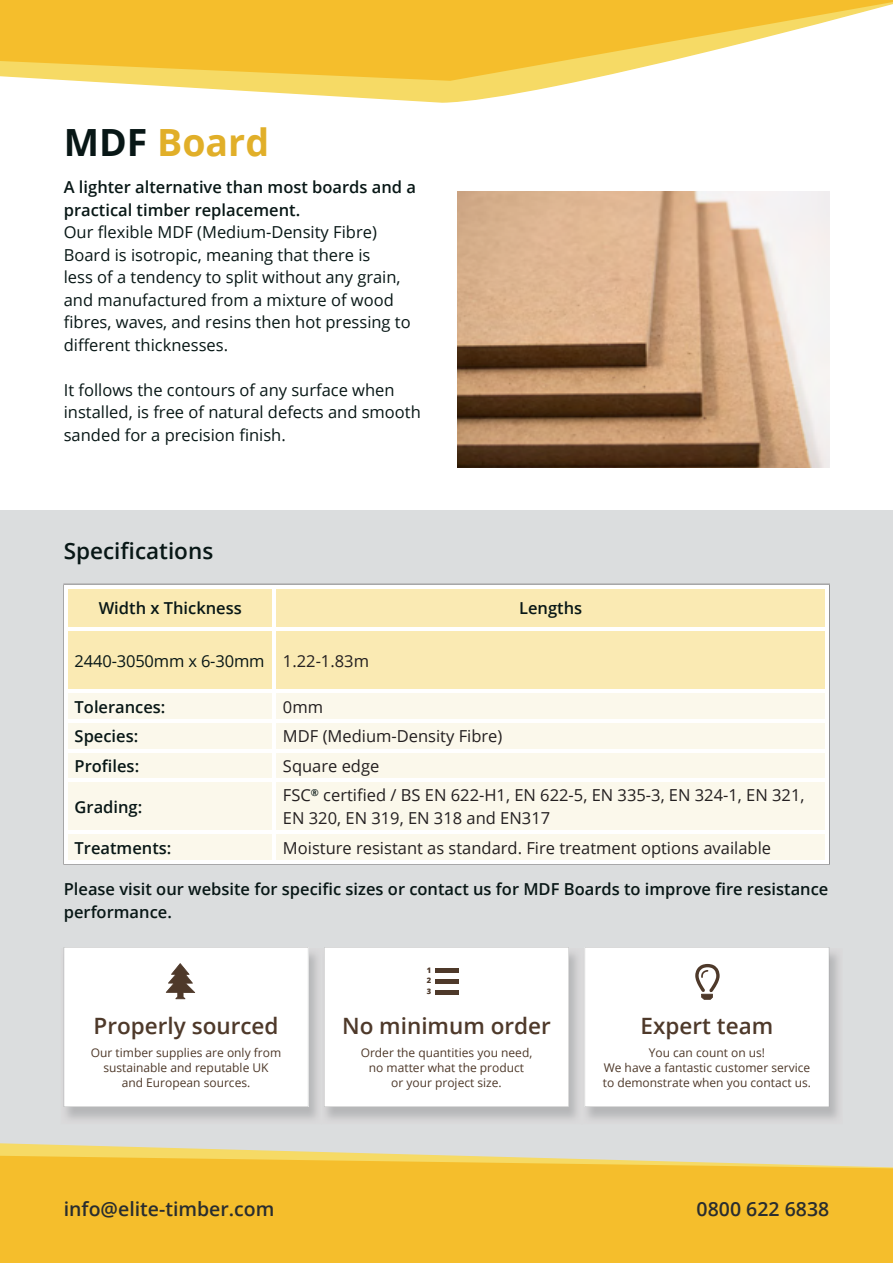
<style>
.page{position:relative;width:893px;height:1263px;background:#fff}
.page>*{position:absolute;margin:0;border:0;box-sizing:border-box;transform-origin:0 0}
.t1{font:700 37.5px "Open Sans";color:#e1af29}
.t2{font:600 22.5px "Open Sans";color:#4e392a}
.t3{font:600 22.5px "Open Sans";color:#081716}
.t4{font:600 19.5px "Open Sans";color:#292d2f}
.t5{font:16.5px/22.5px "Open Sans";color:#081716}
.t6{font:600 16.5px/22.5px "Open Sans";color:#081716}
.t7{font:16.5px/22.5px "Open Sans";color:#231f20}
.t8{font:12px/15px "Open Sans";color:#4e392a;text-align:center}
.t9{font:800 7.65px/10.1px "Open Sans";color:#4e392a;text-align:justify}
.s1{color:#081716}
.s2{color:#231f20}
</style>
<div class="page">
<div style="left:0;top:510px;width:893px;height:753px;background:#dbddde"></div>
<img style="left:457px;top:191px;width:372px;height:277px">
<div style="left:68px;top:588px;width:757px;height:101px;background:#faeab3"></div>
<div style="left:68px;top:693px;width:757px;height:167px;background:#fbf8eb"></div>
<hr style="left:64px;top:585px;width:210px;height:3px;background:#fff">
<hr style="left:64px;top:588px;width:4px;height:41px;background:#fff">
<hr style="left:274px;top:585px;width:555px;height:3px;background:#fff">
<hr style="left:825px;top:588px;width:4px;height:41px;background:#fff">
<hr style="left:64px;top:629px;width:4px;height:62px;background:#fff">
<hr style="left:825px;top:629px;width:4px;height:62px;background:#fff">
<hr style="left:64px;top:691px;width:4px;height:30px;background:#fff">
<hr style="left:825px;top:691px;width:4px;height:30px;background:#fff">
<hr style="left:64px;top:721px;width:4px;height:30px;background:#fff">
<hr style="left:825px;top:721px;width:4px;height:30px;background:#fff">
<hr style="left:64px;top:751px;width:4px;height:29px;background:#fff">
<hr style="left:825px;top:751px;width:4px;height:29px;background:#fff">
<hr style="left:64px;top:780px;width:4px;height:50px;background:#fff">
<hr style="left:825px;top:780px;width:4px;height:50px;background:#fff">
<hr style="left:64px;top:830px;width:210px;height:4px;background:#fff">
<hr style="left:64px;top:834px;width:4px;height:26px;background:#fff">
<hr style="left:274px;top:830px;width:555px;height:4px;background:#fff">
<hr style="left:825px;top:834px;width:4px;height:26px;background:#fff">
<hr style="left:64px;top:860px;width:210px;height:4px;background:#fff">
<hr style="left:274px;top:860px;width:555px;height:4px;background:#fff">
<hr style="left:273px;top:588px;width:3px;height:39px;background:#fff">
<hr style="left:68px;top:627px;width:206px;height:4px;background:#fff">
<hr style="left:274px;top:627px;width:551px;height:4px;background:#fff">
<hr style="left:273px;top:631px;width:3px;height:58px;background:#fff">
<hr style="left:68px;top:689px;width:206px;height:4px;background:#fff">
<hr style="left:274px;top:689px;width:551px;height:4px;background:#fff">
<hr style="left:273px;top:693px;width:3px;height:26px;background:#fff">
<hr style="left:68px;top:719px;width:206px;height:4px;background:#fff">
<hr style="left:274px;top:719px;width:551px;height:4px;background:#fff">
<hr style="left:273px;top:723px;width:3px;height:26px;background:#fff">
<hr style="left:68px;top:749px;width:206px;height:3px;background:#fff">
<hr style="left:274px;top:749px;width:551px;height:3px;background:#fff">
<hr style="left:273px;top:752px;width:3px;height:26px;background:#fff">
<hr style="left:68px;top:778px;width:206px;height:4px;background:#fff">
<hr style="left:274px;top:778px;width:551px;height:4px;background:#fff">
<hr style="left:273px;top:782px;width:3px;height:48px;background:#fff">
<hr style="left:273px;top:834px;width:3px;height:26px;background:#fff">
<div style="left:324px;top:947px;width:245px;height:160px;background:#fff"></div>
<hr style="left:435px;top:968px;width:24px;height:4px;background:#4e392a">
<hr style="left:435px;top:979px;width:24px;height:4px;background:#4e392a">
<hr style="left:435px;top:990px;width:24px;height:4px;background:#4e392a">
<div style="left:64px;top:947px;width:244px;height:160px;background:#fff"></div>
<div style="left:585px;top:947px;width:244px;height:160px;background:#fff"></div>
<svg style="left:0;top:1146px;width:893px;height:117px;background:#f2c23d"></svg>
<svg style="left:80px;top:81px;width:500px;height:22px"></svg>
<svg style="left:0;top:0;width:893px;height:81px;fill:#f5be2c"></svg>
<h1 class="t1" style="left:64px;top:116px;width:207px"><span class="s1">MDF</span> Board</h1>
<p class="t6" style="left:64px;top:176px;width:354px">A lighter alternative than most boards and a practical timber replacement.</p>
<p class="t5" style="left:64px;top:221px;width:348px">Our flexible MDF (Medium-Density Fibre)<br>Board is isotropic, meaning that there is<br>less of a tendency to split without any grain, and manufactured from a mixture of wood fibres, waves, and resins then hot pressing to different thicknesses.</p>
<p class="t5" style="left:64px;top:378px;width:359px">It follows the contours of any surface when installed, is free of natural defects and smooth sanded for a precision finish.</p>
<h2 class="t3" style="left:64px;top:536px;width:151px">Specifications</h2>
<p class="t6" style="left:99px;top:597px;width:145px">Width x Thickness</p>
<p class="t6" style="left:519px;top:597px;width:65px">Lengths</p>
<p class="t5" style="left:75px;top:649px;width:296px">2440-3050mm x 6-30mm <span class="s2">1.22-1.83m</span></p>
<p class="t6" style="left:75px;top:695px;width:92px">Tolerances:</p>
<p class="t7" style="left:283px;top:695px;width:42px">0mm</p>
<p class="t6" style="left:75px;top:725px;width:65px">Species:</p>
<p class="t7" style="left:283px;top:724px;width:221px">MDF (Medium-Density Fibre)</p>
<p class="t6" style="left:75px;top:754px;width:66px">Profiles:</p>
<p class="t7" style="left:283px;top:754px;width:98px">Square edge</p>
<p class="t6" style="left:75px;top:795px;width:69px">Grading:</p>
<p class="t7" style="left:283px;top:784px;width:523px">FSC<sup>®</sup> certified / BS EN 622-H1, EN 622-5, EN 335-3, EN 324-1, EN 321,<br>EN 320, EN 319, EN 318 and EN317</p>
<p class="t6" style="left:75px;top:836px;width:98px">Treatments:</p>
<p class="t7" style="left:283px;top:836px;width:490px">Moisture resistant as standard. Fire treatment options available</p>
<p class="t6" style="left:64px;top:877px;width:766px">Please visit our website for specific sizes or contact us for MDF Boards to improve fire resistance performance.</p>
<h2 class="t2" style="left:94px;top:1010px;width:186px">Properly sourced</h2>
<p class="t8" style="left:91px;top:1045px;width:192px">Our timber supplies are only from sustainable and reputable UK<br>and European sources.</p>
<p class="t9" style="left:427px;top:965px;width:6px">1<br>2<br>3</p>
<h2 class="t2" style="left:342px;top:1010px;width:210px">No minimum order</h2>
<p class="t8" style="left:361px;top:1045px;width:173px">Order the quantities you need, no matter what the product<br>or your project size.</p>
<h2 class="t2" style="left:641px;top:1010px;width:134px">Expert team</h2>
<p class="t8" style="left:603px;top:1045px;width:210px">You can count on us!<br>We have a fantastic customer service to demonstrate when you contact us.</p>
<p class="t4" style="left:64px;top:1196px;width:212px">info@elite-timber.com</p>
<p class="t4" style="left:697px;top:1196px;width:134px">0800 622 6838</p>
</div>
